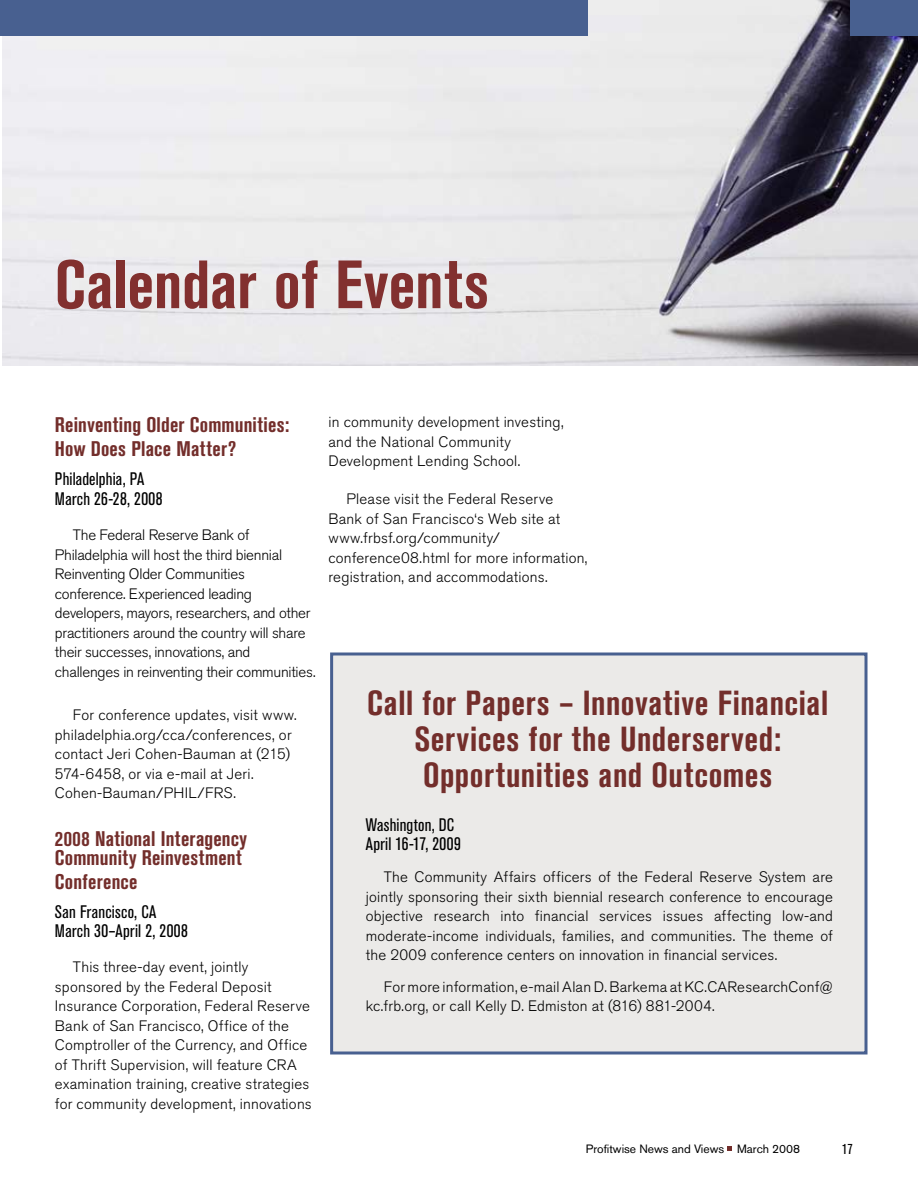
<style>
.page{position:relative;width:918px;height:1188px;background:#fff}
.page>*{position:absolute;margin:0;border:0;box-sizing:border-box;transform-origin:0 0}
.t1{font:700 condensed 67.5px "Akzidenz Grotesk BE";letter-spacing:.005em;color:#82302f}
.t2{font:700 condensed 34.5px/36px "Akzidenz Grotesk BE";letter-spacing:.02em;color:#732e2b;text-align:center}
.t3{font:700 condensed 21px/24px "Akzidenz Grotesk BE";letter-spacing:.01em;color:#732e2b}
.t4{font:condensed 18px/19.5px "Akzidenz Grotesk BE";letter-spacing:.015em;color:#000}
.t5{font:300 15px/19.5px "Akzidenz Grotesk BE";letter-spacing:.01em;color:#000}
.t6{font:300 15px/19.5px "Akzidenz Grotesk BE";letter-spacing:-.015em;color:#000}
.t7{font:condensed 14.25px "Akzidenz Grotesk BE";color:#000}
.t8{font:12px "Akzidenz Grotesk BE";color:#000}
</style>
<div class="page">
<svg style="left:727px;top:1146px;width:5px;height:5px"></svg>
<img style="left:3px;top:0;width:915px;height:365px">
<div style="left:0;top:0;width:588px;height:36px;background:#486090"></div>
<div style="left:850px;top:0;width:68px;height:36px;background:#486090"></div>
<div style="left:332px;top:654px;width:534px;height:399px;background:#ebeae8"></div>
<div style="left:330px;top:652px;width:538px;height:402px;border:3px solid #486090"></div>
<h1 class="t1" style="left:55px;top:246px;width:436px">Calendar of Events</h1>
<h3 class="t3" style="left:55px;top:413px;width:236px">Reinventing Older Communities:<br>How Does Place Matter?</h3>
<p class="t4" style="left:55px;top:470px;width:109px">Philadelphia, PA<br>March 26-28, 2008</p>
<p class="t6" style="left:55px;top:525px;width:262px;text-indent:18px">The Federal Reserve Bank of Philadelphia will host the third biennial Reinventing Older Communities conference. Experienced leading developers, mayors, researchers, and other practitioners around the country will share their successes, innovations, and challenges in reinventing their communities.</p>
<p class="t5" style="left:55px;top:705px;width:243px;text-indent:18px">For conference updates, visit www. philadelphia.org/cca/conferences, or contact Jeri Cohen-Bauman at (215)<br>574-6458, or via e-mail at Jeri.<br>Cohen-Bauman/PHIL/FRS.</p>
<h3 class="t3" style="left:55px;top:829px;width:194px;line-height:18.9px">2008 National Interagency<br>Community Reinvestment</h3>
<h3 class="t3" style="left:55px;top:870px;width:84px">Conference</h3>
<p class="t4" style="left:55px;top:903px;width:134px;line-height:18.9px">San Francisco, CA<br>March 30–April 2, 2008</p>
<p class="t5" style="left:55px;top:957px;width:258px;text-indent:18px">This three-day event, jointly sponsored by the Federal Deposit Insurance Corporation, Federal Reserve Bank of San Francisco, Office of the Comptroller of the Currency, and Office of Thrift Supervision, will feature CRA examination training, creative strategies for community development, innovations</p>
<p class="t5" style="left:328px;top:413px;width:237px">in community development investing, and the National Community<br>Development Lending School.</p>
<p class="t5" style="left:328px;top:489px;width:260px;text-indent:18px">Please visit the Federal Reserve Bank of San Francisco‘s Web site at www.frbsf.org/community/ conference08.html for more information, registration, and accommodations.</p>
<h2 class="t2" style="left:367px;top:685px;width:462px">Call for Papers – Innovative Financial<br>Services for the Underserved:<br>Opportunities and Outcomes</h2>
<p class="t4" style="left:366px;top:815px;width:95px">Washington, DC<br>April 16-17, 2009</p>
<p class="t5" style="left:366px;top:867px;width:469px;text-align:justify;text-indent:18px">The Community Affairs officers of the Federal Reserve System are jointly sponsoring their sixth biennial research conference to encourage objective research into financial services issues affecting low-and moderate-income individuals, families, and communities. The theme of the 2009 conference centers on innovation in financial services.</p>
<p class="t5" style="left:366px;top:977px;width:469px;text-indent:18px">For more information, e-mail Alan D. Barkema at KC.CAResearchConf@ kc.frb.org, or call Kelly D. Edmiston at (816) 881-2004.</p>
<p class="t8" style="left:586px;top:1142px;width:216px">Profitwise News and Views March 2008</p>
<p class="t7" style="left:842px;top:1141px;width:12px">17</p>
</div>
